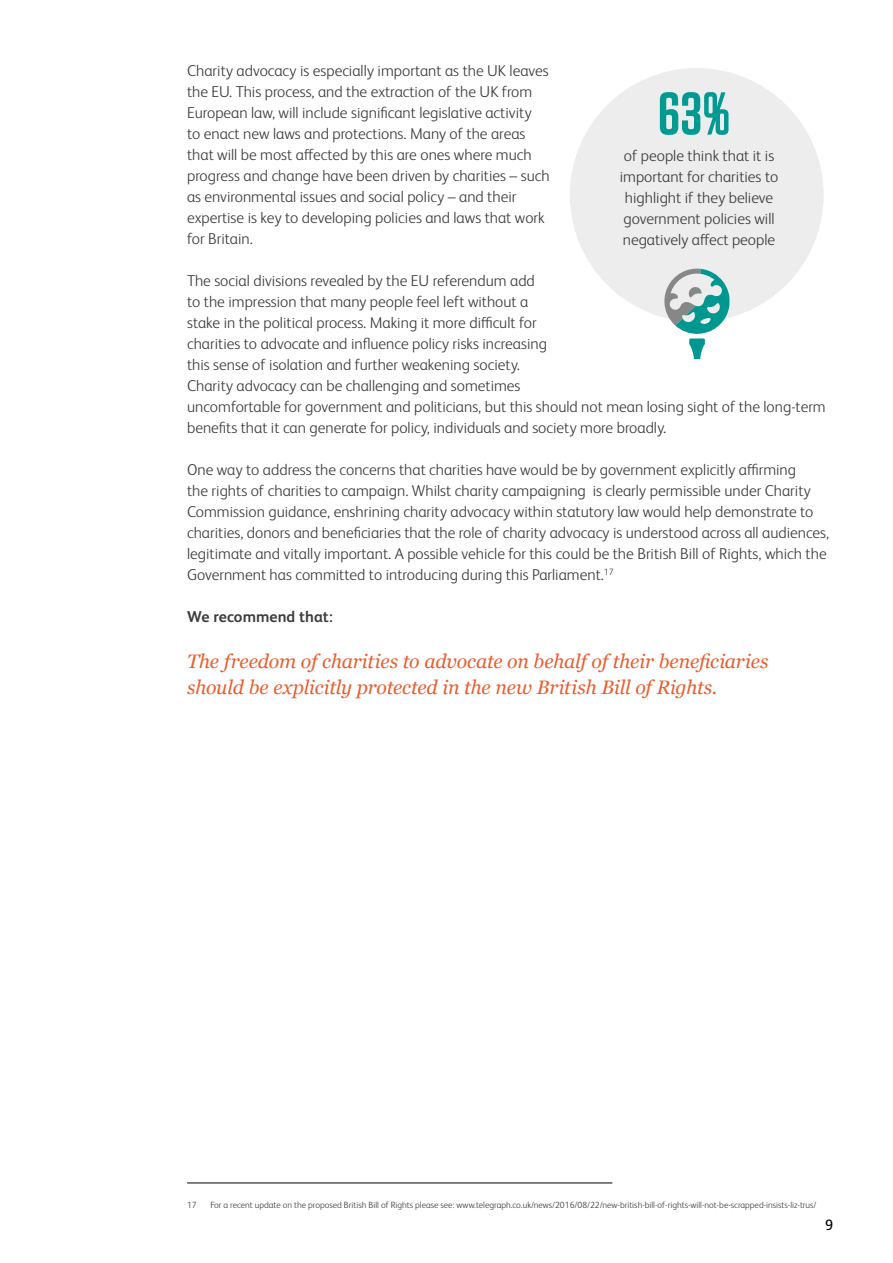
<style>
.page{position:relative;width:893px;height:1263px;background:#fff}
.page>*{position:absolute;margin:0;border:0;box-sizing:border-box;transform-origin:0 0}
.t1{font:600 60px "Tungsten";color:#009a93}
.t2{font:italic 19.5px/25.5px "Georgia";letter-spacing:-.01em;color:#e85e2f}
.t3{font:300 15.75px/21px "FS Albert Pro";color:#3c3c3b}
.t4{font:700 15.75px "FS Albert Pro";color:#3c3c3b}
.t5{font:15px "FS Albert Pro";color:#000}
.t6{font:300 9px "FS Albert Pro";color:#3c3c3b}
</style>
<div class="page">
<hr style="left:187px;top:1183px;width:425px;height:1px;background:#000">
<div style="left:570px;top:68px;width:254px;height:254px;background:#ededed;border-radius:50%"></div>
<svg style="left:664px;top:269px;width:65px;height:90px"></svg>
<p class="t3" style="left:187px;top:59px;width:364px">Charity advocacy is especially important as the UK leaves the EU. This process, and the extraction of the UK from European law, will include significant legislative activity<br>to enact new laws and protections. Many of the areas that will be most affected by this are ones where much progress and change have been driven by charities – such as environmental issues and social policy – and their expertise is key to developing policies and laws that work for Britain.</p>
<p class="t3" style="left:187px;top:269px;width:640px">The social divisions revealed by the EU referendum add<br>to the impression that many people feel left without a<br>stake in the political process. Making it more difficult for<br>charities to advocate and influence policy risks increasing<br>this sense of isolation and further weakening society.<br>Charity advocacy can be challenging and sometimes<br>uncomfortable for government and politicians, but this should not mean losing sight of the long-term benefits that it can generate for policy, individuals and society more broadly.</p>
<p class="t3" style="left:187px;top:458px;width:644px">One way to address the concerns that charities have would be by government explicitly affirming<br>the rights of charities to campaign. Whilst charity campaigning is clearly permissible under Charity Commission guidance, enshrining charity advocacy within statutory law would help demonstrate to charities, donors and beneficiaries that the role of charity advocacy is understood across all audiences, legitimate and vitally important. A possible vehicle for this could be the British Bill of Rights, which the Government has committed to introducing during this Parliament.<sup>17</sup></p>
<p class="t4" style="left:187px;top:605px;width:147px">We recommend that:</p>
<p class="t2" style="left:187px;top:648px;width:583px">The freedom of charities to advocate on behalf of their beneficiaries should be explicitly protected in the new British Bill of Rights.</p>
<h1 class="t1" style="left:658px;top:82px;width:73px">63%</h1>
<p class="t3" style="left:620px;top:144px;width:160px;text-align:center">of people think that it is important for charities to highlight if they believe government policies will negatively affect people</p>
<p class="t6" style="left:187px;top:1198px;width:11px">17</p>
<p class="t6" style="left:210px;top:1198px;width:607px">For a recent update on the proposed British Bill of Rights please see: www.telegraph.co.uk/news/2016/08/22/new-british-bill-of-rights-will-not-be-scrapped-insists-liz-trus/</p>
<p class="t5" style="left:825px;top:1214px;width:10px">9</p>
</div>
